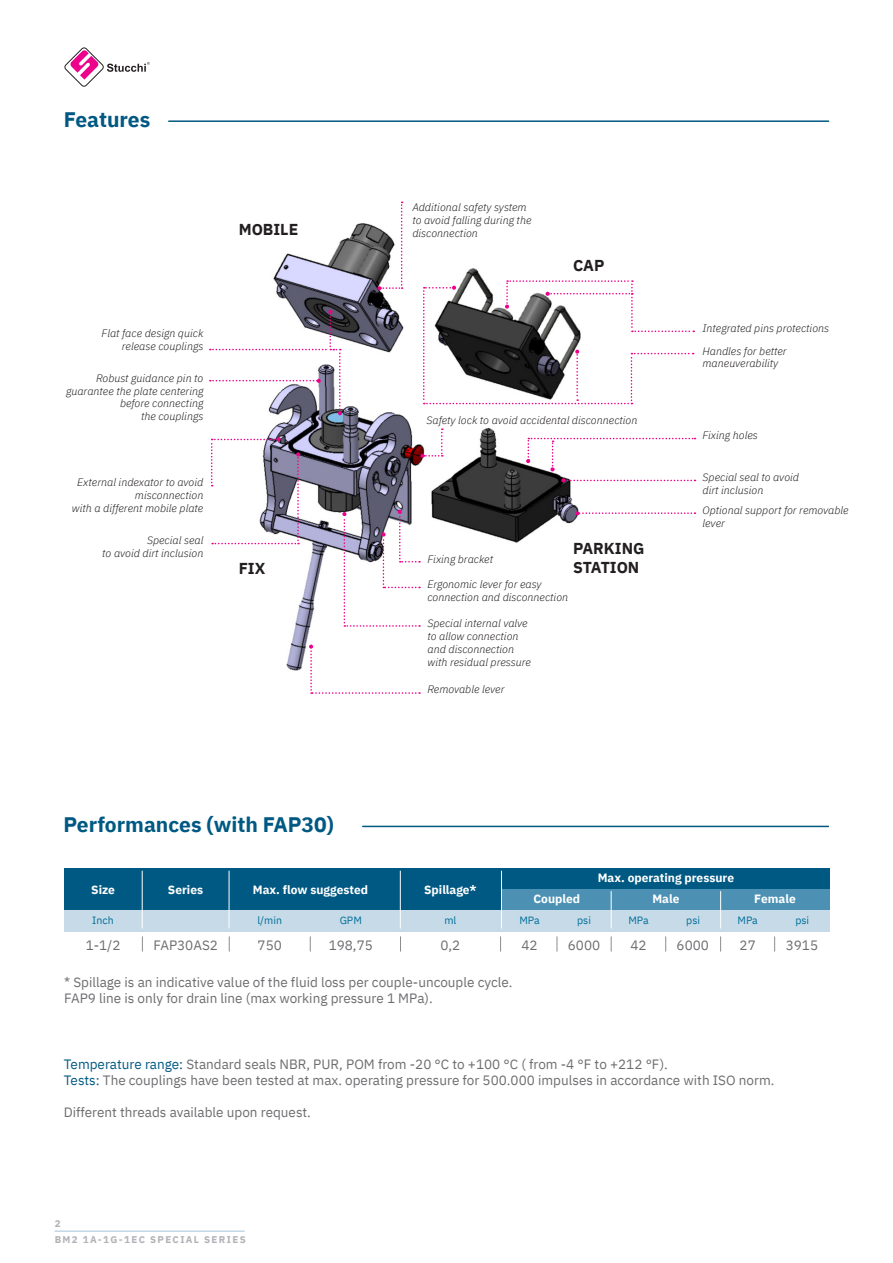
<style>
.page{position:relative;width:893px;height:1263px;background:#fff}
.page>*{position:absolute;margin:0;border:0;box-sizing:border-box;transform-origin:0 0}
.t1{font:700 21px "IBM Plex Sans";color:#005983}
.t2{font:700 15.75px/18.9px "IBM Plex Sans";color:#231f20}
.t3{font:13.5px/16.2px "IBM Plex Sans";color:#6c6d70}
.t4{font:700 12px "IBM Plex Sans";color:#fff}
.t5{font:italic 300 10.8px/12.9px "IBM Plex Sans";color:#231f20}
.t6{font:10.5px "IBM Plex Sans";color:#016f98}
.t7{font:700 9.75px "IBM Plex Sans";letter-spacing:.14em;color:#b2b3b7}
.s1{color:#005983}
</style>
<div class="page">
<img style="left:255px;top:223px;width:334px;height:448px">
<hr style="left:169px;top:120px;width:660px;height:2px;background:#005983">
<svg style="left:561px;top:478px;width:134px;height:4px"></svg>
<svg style="left:575px;top:511px;width:120px;height:4px"></svg>
<svg style="left:423px;top:280px;width:271px;height:124px"></svg>
<svg style="left:526px;top:438px;width:169px;height:33px"></svg>
<svg style="left:309px;top:644px;width:111px;height:50px"></svg>
<svg style="left:342px;top:510px;width:78px;height:117px"></svg>
<svg style="left:420px;top:428px;width:23px;height:30px"></svg>
<svg style="left:211px;top:437px;width:89px;height:107px"></svg>
<svg style="left:210px;top:310px;width:132px;height:105px"></svg>
<svg style="left:377px;top:202px;width:26px;height:88px"></svg>
<svg style="left:65px;top:47px;width:85px;height:40px"></svg>
<div style="left:64px;top:868px;width:765px;height:42px;background:#005983"></div>
<div style="left:501px;top:889px;width:328px;height:21px;background:#4c91b4"></div>
<div style="left:64px;top:910px;width:765px;height:21px;background:#c6dae8"></div>
<hr style="left:363px;top:826px;width:465px;height:1px;background:#005983">
<hr style="left:229px;top:871px;width:1px;height:57px;background:#fff">
<hr style="left:142px;top:871px;width:1px;height:57px;background:#fff">
<hr style="left:400px;top:871px;width:1px;height:57px;background:#fff">
<hr style="left:501px;top:871px;width:1px;height:57px;background:#fff">
<hr style="left:611px;top:891px;width:1px;height:37px;background:#fff">
<hr style="left:720px;top:891px;width:1px;height:37px;background:#fff">
<svg style="left:500px;top:937px;width:1px;height:14px"></svg>
<svg style="left:310px;top:937px;width:1px;height:14px"></svg>
<svg style="left:229px;top:937px;width:1px;height:14px"></svg>
<svg style="left:142px;top:937px;width:1px;height:14px"></svg>
<svg style="left:400px;top:937px;width:1px;height:14px"></svg>
<svg style="left:557px;top:937px;width:1px;height:14px"></svg>
<svg style="left:611px;top:937px;width:1px;height:14px"></svg>
<svg style="left:720px;top:937px;width:1px;height:14px"></svg>
<svg style="left:665px;top:937px;width:1px;height:14px"></svg>
<svg style="left:774px;top:937px;width:1px;height:14px"></svg>
<hr style="left:55px;top:1231px;width:190px;height:1px;background:#a3c4d9">
<h1 class="t1" style="left:64px;top:103px;width:88px">Features</h1>
<h2 class="t2" style="left:239px;top:219px;width:61px">MOBILE</h2>
<p class="t5" style="left:102px;top:326px;width:103px;text-align:right">Flat face design quick release couplings</p>
<p class="t5" style="left:66px;top:370px;width:139px;text-align:right">Robust guidance pin to guarantee the plate centering before connecting<br>the couplings</p>
<p class="t5" style="left:72px;top:475px;width:133px;text-align:right">External indexator to avoid misconnection<br>with a different mobile plate</p>
<p class="t5" style="left:102px;top:533px;width:103px;text-align:right">Special seal<br>to avoid dirt inclusion</p>
<h2 class="t2" style="left:239px;top:558px;width:28px">FIX</h2>
<h1 class="t1" style="left:64px;top:808px;width:272px">Performances (with FAP30)</h1>
<p class="t5" style="left:412px;top:200px;width:121px">Additional safety system to avoid falling during the disconnection</p>
<h2 class="t2" style="left:573px;top:254px;width:33px">CAP</h2>
<p class="t5" style="left:426px;top:412px;width:213px">Safety lock to avoid accidental disconnection</p>
<p class="t5" style="left:427px;top:551px;width:67px">Fixing bracket</p>
<h2 class="t2" style="left:573px;top:538px;width:73px">PARKING<br>STATION</h2>
<p class="t5" style="left:427px;top:577px;width:142px">Ergonomic lever for easy connection and disconnection</p>
<p class="t5" style="left:427px;top:616px;width:105px">Special internal valve to allow connection and disconnection with residual pressure</p>
<p class="t5" style="left:427px;top:682px;width:79px">Removable lever</p>
<p class="t5" style="left:702px;top:320px;width:128px">Integrated pins protections</p>
<p class="t5" style="left:702px;top:343px;width:86px">Handles for better maneuverability</p>
<p class="t5" style="left:702px;top:428px;width:57px">Fixing holes</p>
<p class="t5" style="left:702px;top:470px;width:98px">Special seal to avoid dirt inclusion</p>
<p class="t5" style="left:702px;top:503px;width:148px">Optional support for removable lever</p>
<p class="t4" style="left:91px;top:880px;width:25px">Size</p>
<p class="t4" style="left:168px;top:880px;width:37px">Series</p>
<p class="t4" style="left:253px;top:880px;width:117px">Max. flow suggested</p>
<p class="t4" style="left:424px;top:880px;width:54px">Spillage*</p>
<p class="t4" style="left:598px;top:868px;width:138px">Max. operating pressure</p>
<p class="t4" style="left:533px;top:889px;width:48px">Coupled</p>
<p class="t4" style="left:652px;top:889px;width:29px">Male</p>
<p class="t4" style="left:754px;top:889px;width:43px">Female</p>
<p class="t6" style="left:92px;top:912px;width:23px">Inch</p>
<p class="t6" style="left:257px;top:912px;width:26px">l/min</p>
<p class="t6" style="left:340px;top:912px;width:24px">GPM</p>
<p class="t6" style="left:444px;top:912px;width:14px">ml</p>
<p class="t6" style="left:519px;top:912px;width:22px">MPa</p>
<p class="t6" style="left:577px;top:912px;width:15px">psi</p>
<p class="t6" style="left:628px;top:912px;width:22px">MPa</p>
<p class="t6" style="left:686px;top:912px;width:15px">psi</p>
<p class="t6" style="left:737px;top:912px;width:22px">MPa</p>
<p class="t6" style="left:795px;top:912px;width:15px">psi</p>
<p class="t3" style="left:86px;top:936px;width:36px">1-1/2</p>
<p class="t3" style="left:153px;top:936px;width:66px">FAP30AS2</p>
<p class="t3" style="left:258px;top:936px;width:26px">750</p>
<p class="t3" style="left:329px;top:936px;width:46px">198,75</p>
<p class="t3" style="left:440px;top:936px;width:21px">0,2</p>
<p class="t3" style="left:521px;top:936px;width:18px">42</p>
<p class="t3" style="left:568px;top:936px;width:34px">6000</p>
<p class="t3" style="left:630px;top:936px;width:18px">42</p>
<p class="t3" style="left:677px;top:936px;width:34px">6000</p>
<p class="t3" style="left:740px;top:936px;width:18px">27</p>
<p class="t3" style="left:786px;top:936px;width:34px">3915</p>
<p class="t3" style="left:64px;top:973px;width:450px">* Spillage is an indicative value of the fluid loss per couple-uncouple cycle.<br>FAP9 line is only for drain line (max working pressure 1 MPa).</p>
<p class="t3" style="left:64px;top:1054px;width:712px"><span class="s1">Temperature range:</span> Standard seals NBR, PUR, POM from -20 °C to +100 °C ( from -4 °F to +212 °F).<br><span class="s1">Tests:</span> The couplings have been tested at max. operating pressure for 500.000 impulses in accordance with ISO norm.</p>
<p class="t3" style="left:64px;top:1103px;width:249px">Different threads available upon request.</p>
<p class="t7" style="left:55px;top:1216px;width:7px">2</p>
<p class="t7" style="left:55px;top:1231px;width:193px">BM2 1A-1G-1EC SPECIAL SERIES</p>
</div>
